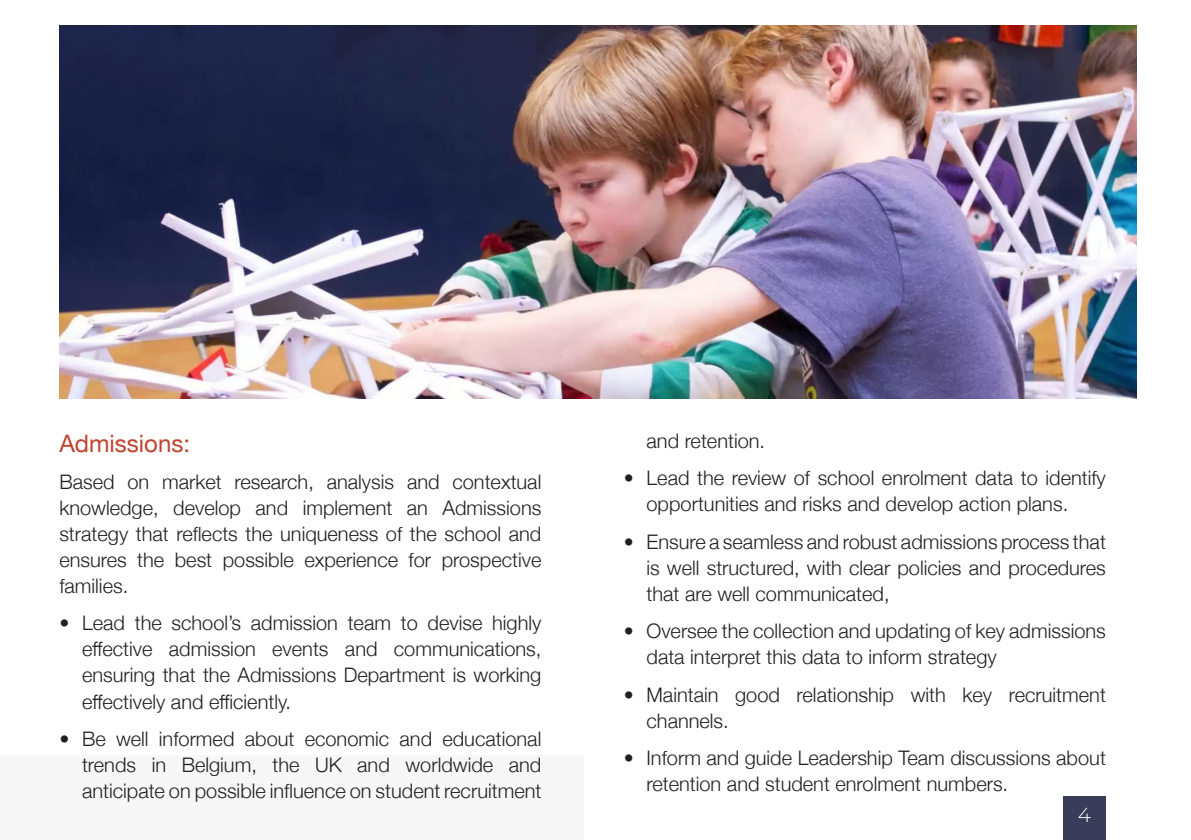
<style>
.page{position:relative;width:1191px;height:840px;background:#fff}
.page>*{position:absolute;margin:0;border:0;box-sizing:border-box;transform-origin:0 0}
.BSB_Style_1{font:24px "Helvetica Neue";color:#bf432f}
.t1{font:300 20.2px "Montserrat";color:#fff}
.BSB_Style_1-2{font:300 20px/26px "Helvetica Neue";color:#231f20;text-align:justify}
</style>
<div class="page">
<div style="left:0;top:754px;width:584px;height:85px;background:#f7f7f8"></div>
<div style="left:1063px;top:795px;width:42px;height:44px;background:#393d59"></div>
<img style="left:60px;top:26px;width:1076px;height:372px">
<p class="BSB_Style_1" style="left:59px;top:425px;width:132px">Admissions:</p>
<p class="BSB_Style_1-2" style="left:59px;top:467px;width:483px">Based on market research, analysis and contextual knowledge, develop and implement an Admissions strategy that reflects the uniqueness of the school and ensures the best possible experience for prospective families.</p>
<p class="BSB_Style_1-2" style="left:82px;top:608px;width:461px;text-indent:-23px">• Lead the school’s admission team to devise highly effective admission events and communications, ensuring that the Admissions Department is working effectively and efficiently.</p>
<p class="BSB_Style_1-2" style="left:82px;top:723px;width:461px;text-indent:-23px">• Be well informed about economic and educational trends in Belgium, the UK and worldwide and anticipate on possible influence on student recruitment</p>
<p class="BSB_Style_1-2" style="left:646px;top:426px;width:120px">and retention.</p>
<p class="BSB_Style_1-2" style="left:646px;top:463px;width:461px;text-indent:-23px">• Lead the review of school enrolment data to identify opportunities and risks and develop action plans.</p>
<p class="BSB_Style_1-2" style="left:646px;top:527px;width:461px;text-indent:-23px">• Ensure a seamless and robust admissions process that is well structured, with clear policies and procedures that are well communicated,</p>
<p class="BSB_Style_1-2" style="left:646px;top:616px;width:461px;text-indent:-23px">• Oversee the collection and updating of key admissions data interpret this data to inform strategy</p>
<p class="BSB_Style_1-2" style="left:646px;top:679px;width:461px;text-indent:-23px">• Maintain good relationship with key recruitment channels.</p>
<p class="BSB_Style_1-2" style="left:646px;top:743px;width:461px;text-indent:-23px">• Inform and guide Leadership Team discussions about retention and student enrolment numbers.</p>
<p class="t1" style="left:1077px;top:800px;width:15px">4</p>
</div>
